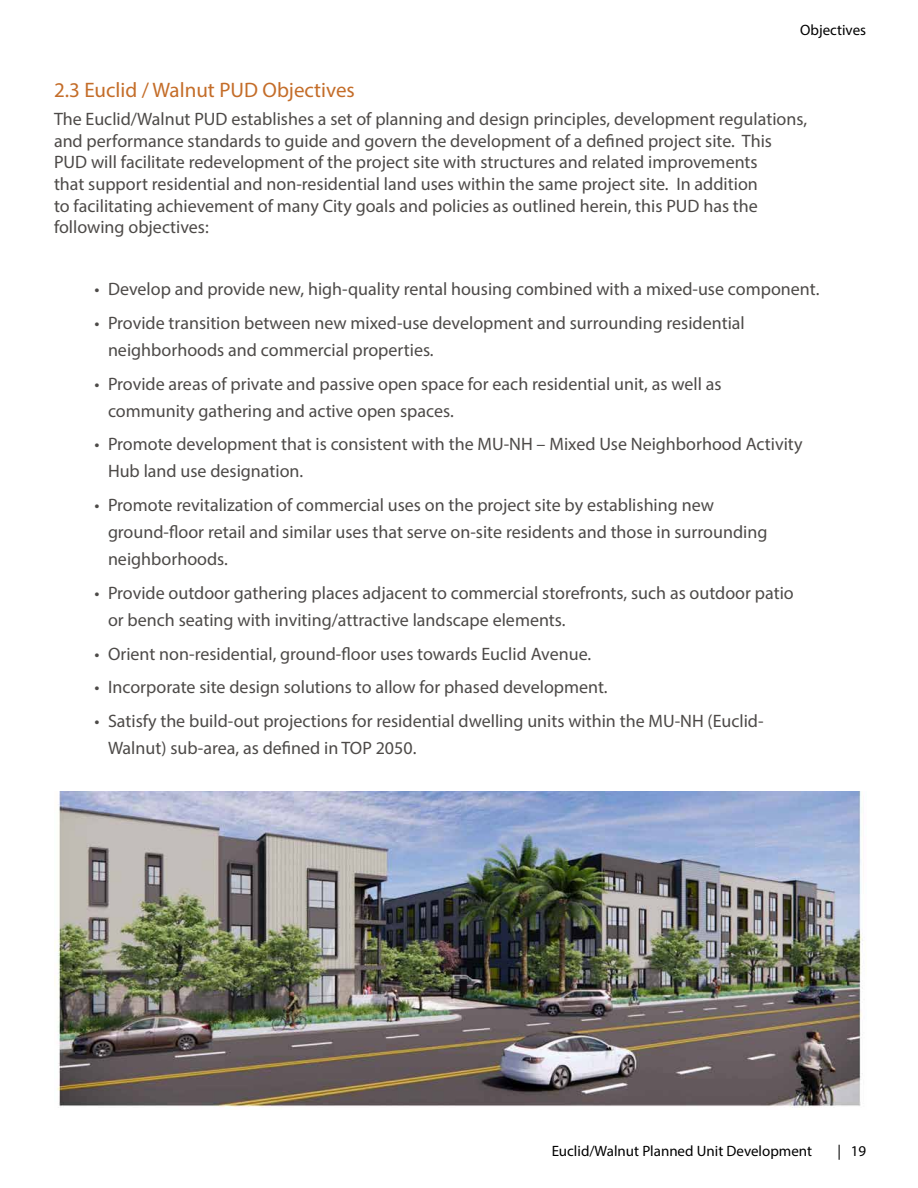
<style>
.page{position:relative;width:918px;height:1188px;background:#fff}
.page>*{position:absolute;margin:0;border:0;box-sizing:border-box;transform-origin:0 0}
.t1{font:21px "Myriad Pro";color:#c46d29}
.t2{font:18px/27px "Myriad Pro";color:#4d4a48}
.t3{font:15px "Myriad Pro";color:#000}
</style>
<div class="page">
<img style="left:54px;top:792px;width:809px;height:316px">
<p class="t3" style="left:800px;top:21px;width:67px">Objectives</p>
<p class="t1" style="left:54px;top:77px;width:302px">2.3 Euclid / Walnut PUD Objectives</p>
<p class="t2" style="left:54px;top:108px;width:755px;line-height:21.6px">The Euclid/Walnut PUD establishes a set of planning and design principles, development regulations, and performance standards to guide and govern the development of a defined project site. This PUD will facilitate redevelopment of the project site with structures and related improvements<br>that support residential and non-residential land uses within the same project site. In addition<br>to facilitating achievement of many City goals and policies as outlined herein, this PUD has the following objectives:</p>
<p class="t2" style="left:94px;top:275px;width:726px">• Develop and provide new, high-quality rental housing combined with a mixed-use component.</p>
<p class="t2" style="left:108px;top:309px;width:638px;text-indent:-14px">• Provide transition between new mixed-use development and surrounding residential neighborhoods and commercial properties.</p>
<p class="t2" style="left:108px;top:370px;width:615px;text-indent:-14px">• Provide areas of private and passive open space for each residential unit, as well as community gathering and active open spaces.</p>
<p class="t2" style="left:108px;top:431px;width:696px;text-indent:-14px">• Promote development that is consistent with the MU-NH – Mixed Use Neighborhood Activity<br>Hub land use designation.</p>
<p class="t2" style="left:108px;top:491px;width:661px;text-indent:-14px">• Promote revitalization of commercial uses on the project site by establishing new ground-floor retail and similar uses that serve on-site residents and those in surrounding neighborhoods.</p>
<p class="t2" style="left:108px;top:579px;width:687px;text-indent:-14px">• Provide outdoor gathering places adjacent to commercial storefronts, such as outdoor patio or bench seating with inviting/attractive landscape elements.</p>
<p class="t2" style="left:94px;top:640px;width:498px">• Orient non-residential, ground-floor uses towards Euclid Avenue.</p>
<p class="t2" style="left:94px;top:674px;width:515px">• Incorporate site design solutions to allow for phased development.</p>
<p class="t2" style="left:108px;top:707px;width:657px;text-indent:-14px">• Satisfy the build-out projections for residential dwelling units within the MU-NH (Euclid-<br>Walnut) sub-area, as defined in TOP 2050.</p>
<p class="t3" style="left:552px;top:1142px;width:262px">Euclid/Walnut Planned Unit Development</p>
<p class="t3" style="left:838px;top:1142px;width:30px">| 19</p>
</div>
